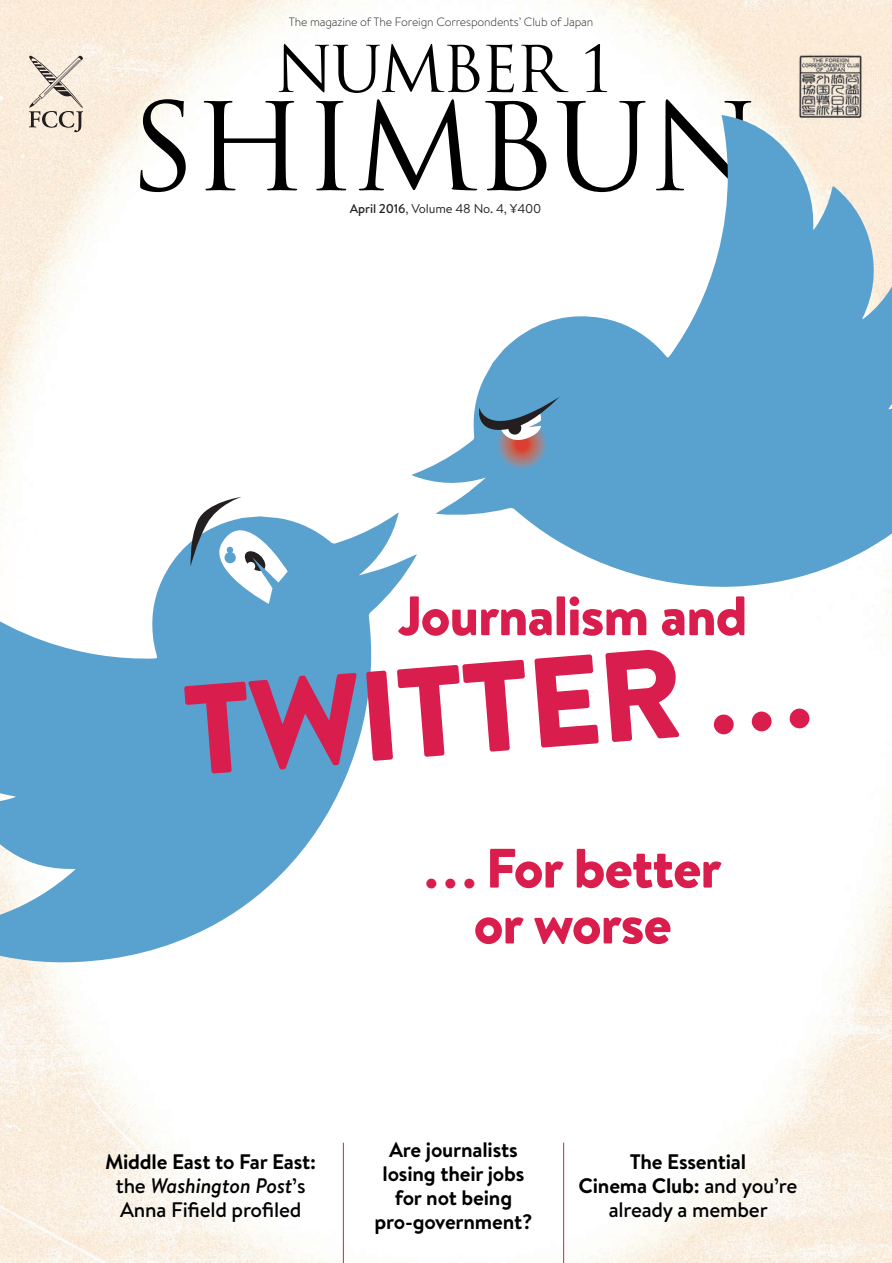
<style>
.page{position:relative;width:892px;height:1263px;background:#fff}
.page>*{position:absolute;margin:0;border:0;box-sizing:border-box;transform-origin:0 0}
.t1{font:900 127.35px "Brandon Text";color:#d91d4d}
.t2{font:900 55.35px/55.9px "Brandon Text";letter-spacing:-.02em;color:#d91d4d;text-align:center}
.t3{font:700 21px/24px "Brandon Text";letter-spacing:-.01em;color:#000;text-align:center}
.t4{font:500 21px/24px "Brandon Text";letter-spacing:-.01em;color:#000;text-align:center}
.t5{font:12.75px "Brandon Text";letter-spacing:-.01em;color:#231f20}
.t6{font:300 12px "Brandon Text";letter-spacing:-.01em;color:#231f20}
.s1{font-weight:500}
.s2{font-size:90px}
.s3{font-size:45px}
.s4{font-weight:700}
.s5{font-style:italic}
</style>
<div class="page">
<img style="left:0;top:0;width:891px;height:1263px">
<hr style="left:343px;top:1143px;width:1px;height:120px;background:#d91d4d">
<hr style="left:563px;top:1143px;width:1px;height:120px;background:#d91d4d">
<svg style="left:29px;top:55px;width:54px;height:77px;background:#d5cabd"></svg>
<svg style="left:278px;top:44px;width:329px;height:49px"></svg>
<svg style="left:140px;top:99px;width:611px;height:93px"></svg>
<img style="left:792px;top:37px;width:93px;height:78px">
<svg style="left:411px;top:115px;width:480px;height:474px;fill:#59a1ce"></svg>
<svg style="left:0;top:512px;width:417px;height:451px;fill:#59a1ce"></svg>
<svg style="left:473px;top:397px;width:86px;height:74px;background:#7094b2"></svg>
<div style="left:507px;top:421px;width:14px;height:14px;background:#231f20;border-radius:50%"></div>
<svg style="left:189px;top:497px;width:98px;height:107px"></svg>
<p class="t6" style="left:288px;top:14px;width:306px">The magazine of The Foreign Correspondents’ Club of Japan</p>
<p class="t5" style="left:350px;top:200px;width:193px"><span class="s1">April 2016</span>, Volume 48 No. 4, ¥400</p>
<h2 class="t2" style="left:398px;top:587px;width:351px">Journalism and</h2>
<h1 class="t1" style="left:178px;top:640px;width:628px;rotate:-4deg">TWITTER <span class="s2">. . .</span></h1>
<h2 class="t2" style="left:425px;top:839px;width:298px"><span class="s3">. . .</span> For better or worse</h2>
<p class="t3" style="left:374px;top:1137px;width:159px">Are journalists losing their jobs for not being pro-government?</p>
<p class="t4" style="left:105px;top:1149px;width:212px"><span class="s4">Middle East to Far East: </span>the <span class="s5">Washington Post</span>’s<br>Anna Fifield profiled</p>
<p class="t3" style="left:578px;top:1149px;width:220px">The Essential<br>Cinema Club: <span class="s1">and you’re already a member</span></p>
</div>
